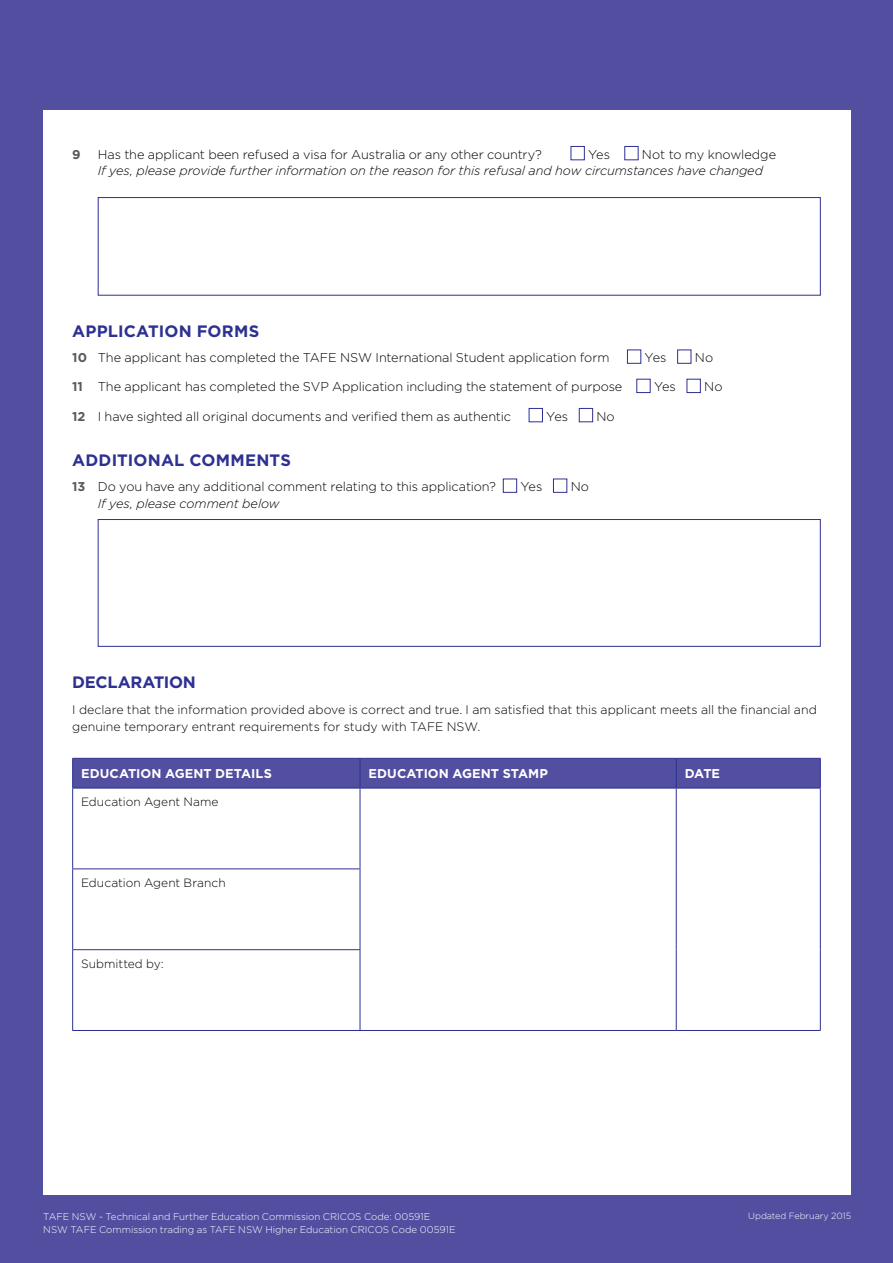
<style>
.page{position:relative;width:893px;height:1263px;background:#524fa1}
.page>*{position:absolute;margin:0;border:0;box-sizing:border-box;transform-origin:0 0}
.t1{font:700 16.5px "Gotham";letter-spacing:.01em;color:#2e3092}
.t2{font:300 12.75px "Gotham";letter-spacing:-.005em;color:#000}
.t3{font:italic 300 12.75px "Gotham";letter-spacing:-.005em;color:#000}
.t4{font:700 12.75px "Gotham";color:#fff}
.t5{font:700 12.75px "Gotham";color:#58595b}
.t6{font:300 12.3px/16.5px "Gotham";color:#000}
.t7{font:300 12px "Gotham";letter-spacing:.005em;color:#000}
.t8{font:300 9.75px "Gotham";color:#fff}
.t9{font:300 9px "Gotham";color:#fff}
.s1{font-weight:700;color:#58595b}
</style>
<div class="page">
<div style="left:43px;top:111px;width:808px;height:1084px;background:#fff"></div>
<div style="left:571px;top:146px;width:14px;height:14px;border:1px solid #2e3092"></div>
<div style="left:624px;top:146px;width:14px;height:14px;border:1px solid #2e3092"></div>
<div style="left:98px;top:197px;width:723px;height:99px;border:1px solid #2e3092"></div>
<div style="left:627px;top:350px;width:14px;height:14px;border:1px solid #2e3092"></div>
<div style="left:677px;top:350px;width:14px;height:14px;border:1px solid #2e3092"></div>
<div style="left:636px;top:379px;width:15px;height:14px;border:1px solid #2e3092"></div>
<div style="left:687px;top:379px;width:14px;height:14px;border:1px solid #2e3092"></div>
<div style="left:529px;top:408px;width:14px;height:14px;border:1px solid #2e3092"></div>
<div style="left:579px;top:408px;width:14px;height:14px;border:1px solid #2e3092"></div>
<div style="left:503px;top:479px;width:14px;height:14px;border:1px solid #2e3092"></div>
<div style="left:553px;top:479px;width:14px;height:14px;border:1px solid #2e3092"></div>
<div style="left:98px;top:519px;width:723px;height:128px;border:1px solid #2e3092"></div>
<svg style="left:72px;top:758px;width:749px;height:30px;background:#504da0"></svg>
<hr style="left:72px;top:788px;width:1px;height:80px;background:#2e3092">
<hr style="left:72px;top:788px;width:288px;height:1px;background:#2e3092">
<hr style="left:360px;top:788px;width:1px;height:80px;background:#2e3092">
<hr style="left:360px;top:788px;width:316px;height:1px;background:#2e3092">
<hr style="left:676px;top:788px;width:145px;height:1px;background:#2e3092">
<hr style="left:676px;top:788px;width:1px;height:81px;background:#2e3092">
<hr style="left:820px;top:788px;width:1px;height:81px;background:#2e3092">
<hr style="left:676px;top:869px;width:1px;height:81px;background:#2e3092">
<hr style="left:820px;top:869px;width:1px;height:81px;background:#2e3092">
<hr style="left:676px;top:950px;width:1px;height:80px;background:#2e3092">
<hr style="left:820px;top:950px;width:1px;height:80px;background:#2e3092">
<hr style="left:72px;top:869px;width:1px;height:80px;background:#2e3092">
<hr style="left:72px;top:950px;width:1px;height:80px;background:#2e3092">
<hr style="left:72px;top:868px;width:288px;height:1px;background:#2e3092">
<hr style="left:72px;top:949px;width:288px;height:1px;background:#2e3092">
<hr style="left:72px;top:1030px;width:288px;height:1px;background:#2e3092">
<hr style="left:360px;top:869px;width:1px;height:80px;background:#2e3092">
<hr style="left:360px;top:950px;width:1px;height:80px;background:#2e3092">
<hr style="left:360px;top:1030px;width:316px;height:1px;background:#2e3092">
<hr style="left:676px;top:1030px;width:145px;height:1px;background:#2e3092">
<p class="t5" style="left:72px;top:146px;width:10px">9</p>
<p class="t2" style="left:98px;top:146px;width:446px">Has the applicant been refused a visa for Australia or any other country?</p>
<p class="t2" style="left:588px;top:146px;width:23px">Yes</p>
<p class="t2" style="left:642px;top:146px;width:136px">Not to my knowledge</p>
<p class="t3" style="left:98px;top:163px;width:667px">If yes, please provide further information on the reason for this refusal and how circumstances have changed</p>
<p class="t1" style="left:72px;top:321px;width:188px">APPLICATION FORMS</p>
<p class="t2" style="left:72px;top:350px;width:539px"><span class="s1">10</span> The applicant has completed the TAFE NSW International Student application form</p>
<p class="t2" style="left:645px;top:350px;width:23px">Yes</p>
<p class="t2" style="left:695px;top:350px;width:20px">No</p>
<p class="t2" style="left:72px;top:379px;width:552px"><span class="s1">11</span> The applicant has completed the SVP Application including the statement of purpose</p>
<p class="t2" style="left:654px;top:379px;width:23px">Yes</p>
<p class="t2" style="left:704px;top:379px;width:20px">No</p>
<p class="t2" style="left:72px;top:408px;width:440px"><span class="s1">12</span> I have sighted all original documents and verified them as authentic</p>
<p class="t2" style="left:546px;top:408px;width:23px">Yes</p>
<p class="t2" style="left:596px;top:408px;width:20px">No</p>
<p class="t1" style="left:72px;top:450px;width:220px">ADDITIONAL COMMENTS</p>
<p class="t2" style="left:72px;top:479px;width:425px"><span class="s1">13</span> Do you have any additional comment relating to this application?</p>
<p class="t2" style="left:520px;top:479px;width:23px">Yes</p>
<p class="t2" style="left:571px;top:479px;width:20px">No</p>
<p class="t3" style="left:98px;top:495px;width:183px">If yes, please comment below</p>
<p class="t1" style="left:72px;top:672px;width:25px">DECLARATION</p>
<p class="t6" style="left:72px;top:701px;width:746px">I declare that the information provided above is correct and true. I am satisfied that this applicant meets all the financial and genuine temporary entrant requirements for study with TAFE NSW.</p>
<p class="t4" style="left:81px;top:766px;width:192px">EDUCATION AGENT DETAILS</p>
<p class="t4" style="left:369px;top:766px;width:181px">EDUCATION AGENT STAMP</p>
<p class="t4" style="left:685px;top:766px;width:37px">DATE</p>
<p class="t7" style="left:81px;top:795px;width:139px">Education Agent Name</p>
<p class="t7" style="left:81px;top:875px;width:146px">Education Agent Branch</p>
<p class="t7" style="left:81px;top:956px;width:84px">Submitted by:</p>
<p class="t8" style="left:43px;top:1210px;width:389px">TAFE NSW - Technical and Further Education Commission CRICOS Code: 00591E</p>
<p class="t9" style="left:748px;top:1210px;width:105px">Updated February 2015</p>
<p class="t8" style="left:43px;top:1223px;width:414px">NSW TAFE Commission trading as TAFE NSW Higher Education CRICOS Code 00591E</p>
</div>
